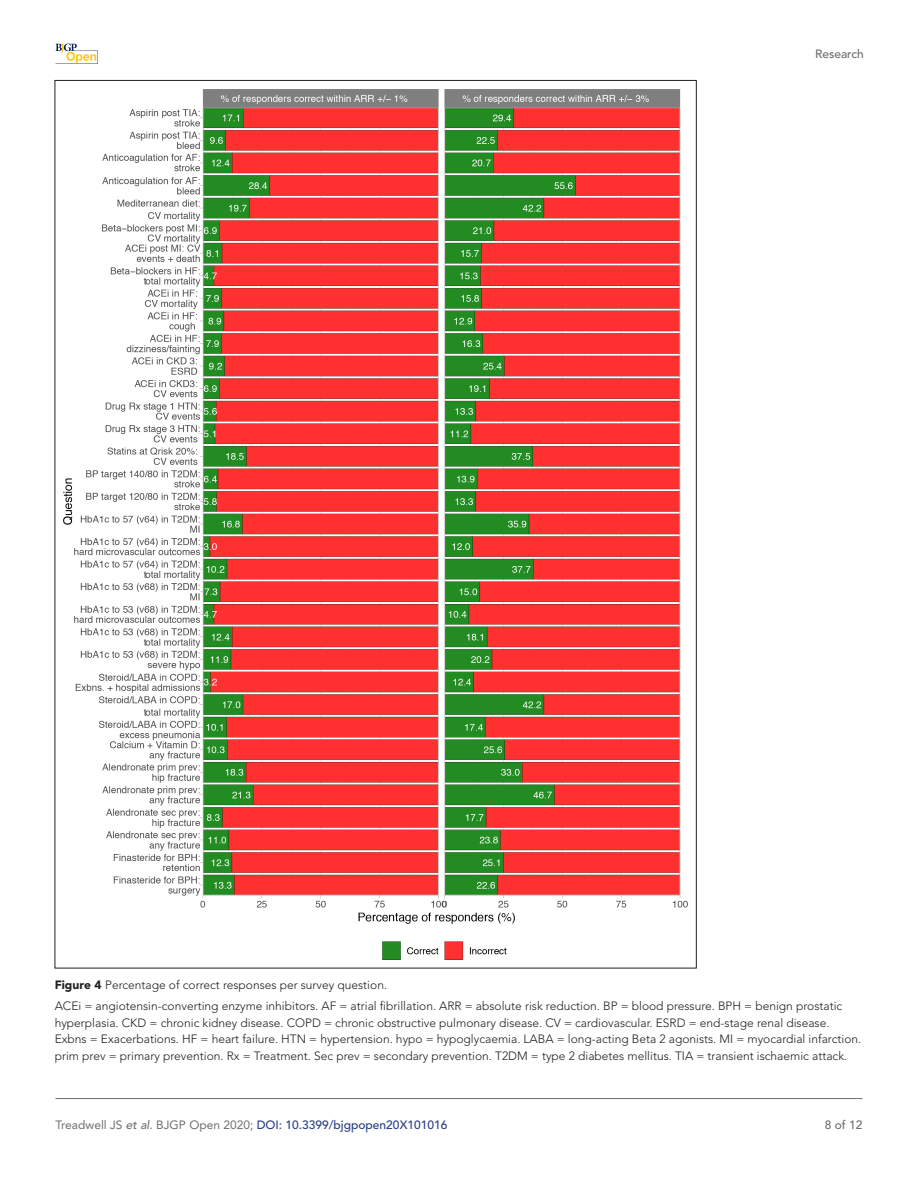
<style>
.page{position:relative;width:918px;height:1188px;background:#fff}
.page>*{position:absolute;margin:0;border:0;box-sizing:border-box;transform-origin:0 0}
.t1{font:300 12px/16.5px "Avenir LT Std";color:#231f20}
.t2{font:500 12px "Avenir LT Std";color:#283d84}
.t3{font:500 12px "Avenir LT Std";color:#6e6d70}
.t4{font:500 12px "Avenir LT Std";color:#6e6e6d}
.s1{font-weight:900}
.s2{font-weight:400;color:#6e6e6d}
.s3{font-style:italic;color:#6e6e6d}
</style>
<div class="page">
<hr style="left:56px;top:1098px;width:806px;height:1px;background:#6e6e6d">
<svg style="left:56px;top:44px;width:42px;height:20px"></svg>
<img style="left:64px;top:89px;width:623px;height:870px">
<p class="t3" style="left:815px;top:47px;width:50px">Research</p>
<p class="t1" style="left:55px;top:975px;width:789px;line-height:21px"><span class="s1">Figure 4</span> Percentage of correct responses per survey question.<br>ACEi = angiotensin-converting enzyme inhibitors. AF = atrial fibrillation. ARR = absolute risk reduction. BP = blood pressure. BPH = benign prostatic</p>
<p class="t1" style="left:55px;top:1014px;width:808px">hyperplasia. CKD = chronic kidney disease. COPD = chronic obstructive pulmonary disease. CV = cardiovascular. ESRD = end-stage renal disease.<br>Exbns = Exacerbations. HF = heart failure. HTN = hypertension. hypo = hypoglycaemia. LABA = long-acting Beta 2 agonists. MI = myocardial infarction. prim prev = primary prevention. Rx = Treatment. Sec prev = secondary prevention. T2DM = type 2 diabetes mellitus. TIA = transient ischaemic attack.</p>
<p class="t2" style="left:56px;top:1118px;width:393px"><span class="s2">Treadwell JS</span> <span class="s3">et al</span><span class="s2">. BJGP Open 2020;</span> DOI: 10.3399/bjgpopen20X101016</p>
<p class="t4" style="left:825px;top:1118px;width:39px">8 of 12</p>
</div>
